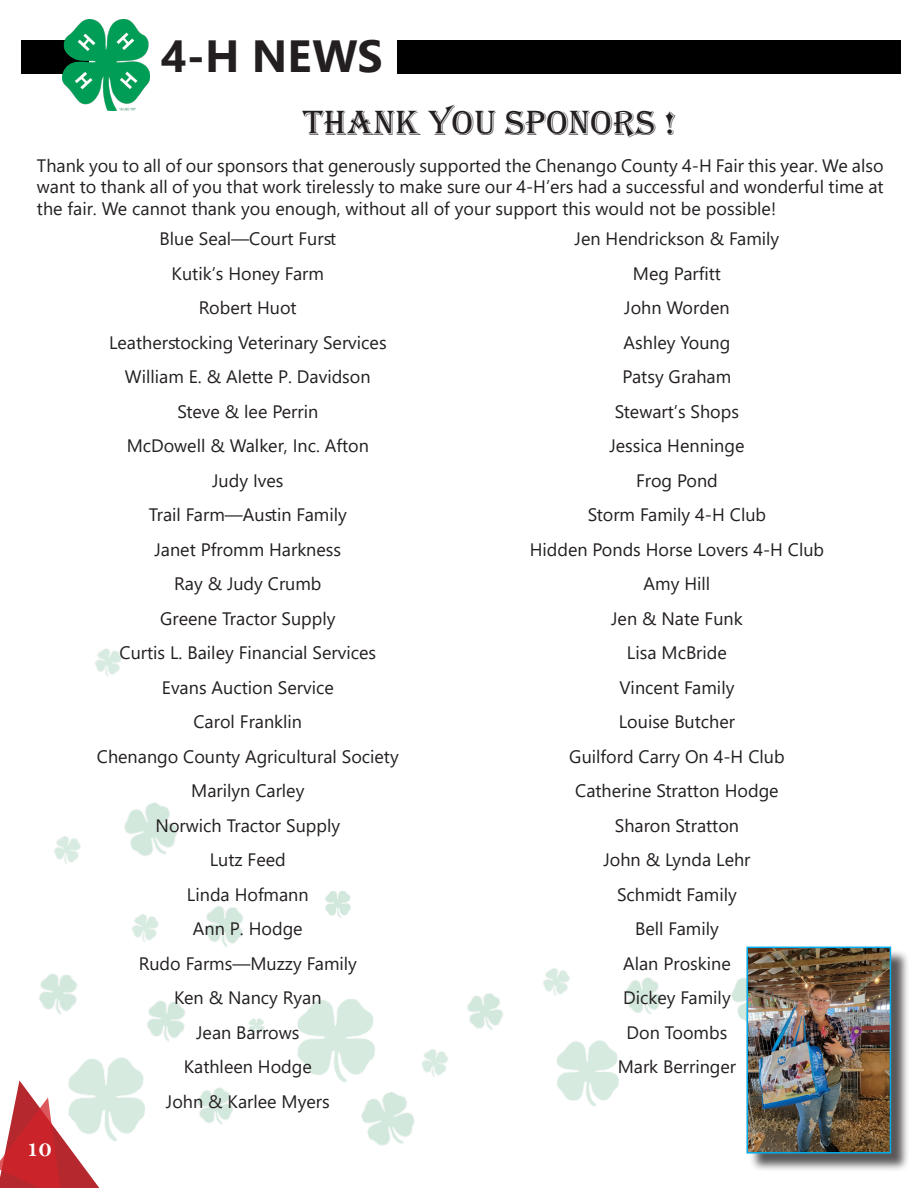
<style>
.page{position:relative;width:918px;height:1188px;background:#fff}
.page>*{position:absolute;margin:0;border:0;box-sizing:border-box;transform-origin:0 0}
.t1{font:700 45px "Segoe UI";color:#231f20}
.t2{font:36px "Algerian";color:#231f20}
.t3{font:24px "Bell MT Bold";color:#fff}
.t4{font:18px/21.6px "Segoe UI";color:#231f20;text-align:justify}
</style>
<div class="page">
<img style="left:39px;top:974px;width:38px;height:41px">
<img style="left:53px;top:836px;width:28px;height:28px">
<img style="left:557px;top:1041px;width:62px;height:66px">
<img style="left:69px;top:1057px;width:76px;height:84px">
<img style="left:297px;top:999px;width:78px;height:84px">
<img style="left:147px;top:1001px;width:38px;height:41px">
<img style="left:421px;top:1049px;width:27px;height:28px">
<img style="left:205px;top:906px;width:38px;height:41px">
<img style="left:131px;top:914px;width:28px;height:28px">
<img style="left:94px;top:648px;width:28px;height:29px">
<img style="left:543px;top:968px;width:27px;height:28px">
<img style="left:197px;top:1087px;width:36px;height:38px">
<img style="left:626px;top:977px;width:36px;height:38px">
<img style="left:467px;top:993px;width:36px;height:37px">
<img style="left:249px;top:1018px;width:15px;height:16px">
<img style="left:731px;top:978px;width:15px;height:44px">
<img style="left:124px;top:802px;width:53px;height:54px">
<img style="left:361px;top:1092px;width:54px;height:54px">
<img style="left:325px;top:891px;width:26px;height:27px">
<svg style="left:0;top:1080px;width:105px;height:108px"></svg>
<div style="left:398px;top:41px;width:503px;height:33px;background:#000"></div>
<div style="left:21px;top:40px;width:68px;height:33px;background:#000"></div>
<img style="left:63px;top:19px;width:87px;height:91px">
<div style="left:749px;top:949px;width:161px;height:223px;background:#231f20;opacity:.75"></div>
<img style="left:749px;top:950px;width:139px;height:201px">
<div style="left:746px;top:947px;width:145px;height:207px;border:2px solid #00aeef"></div>
<p class="t1" style="left:161px;top:13px;width:223px">4-H NEWS</p>
<p class="t2" style="left:303px;top:103px;width:375px">THANK YOU SPONORS !</p>
<p class="t4" style="left:37px;top:153px;width:848px">Thank you to all of our sponsors that generously supported the Chenango County 4-H Fair this year. We also want to thank all of you that work tirelessly to make sure our 4-H’ers had a successful and wonderful time at the fair. We cannot thank you enough, without all of your support this would not be possible!</p>
<p class="t4" style="left:160px;top:226px;width:178px">Blue Seal—Court Furst</p>
<p class="t4" style="left:172px;top:261px;width:154px">Kutik’s Honey Farm</p>
<p class="t4" style="left:199px;top:295px;width:99px">Robert Huot</p>
<p class="t4" style="left:109px;top:330px;width:279px">Leatherstocking Veterinary Services</p>
<p class="t4" style="left:125px;top:364px;width:247px">William E. &amp; Alette P. Davidson</p>
<p class="t4" style="left:177px;top:399px;width:142px">Steve &amp; lee Perrin</p>
<p class="t4" style="left:127px;top:433px;width:244px">McDowell &amp; Walker, Inc. Afton</p>
<p class="t4" style="left:212px;top:468px;width:73px">Judy Ives</p>
<p class="t4" style="left:149px;top:502px;width:199px">Trail Farm—Austin Family</p>
<p class="t4" style="left:154px;top:537px;width:188px">Janet Pfromm Harkness</p>
<p class="t4" style="left:174px;top:571px;width:149px">Ray &amp; Judy Crumb</p>
<p class="t4" style="left:160px;top:606px;width:177px">Greene Tractor Supply</p>
<p class="t4" style="left:120px;top:640px;width:258px">Curtis L. Bailey Financial Services</p>
<p class="t4" style="left:162px;top:675px;width:173px">Evans Auction Service</p>
<p class="t4" style="left:194px;top:709px;width:110px">Carol Franklin</p>
<p class="t4" style="left:97px;top:744px;width:303px">Chenango County Agricultural Society</p>
<p class="t4" style="left:191px;top:778px;width:115px">Marilyn Carley</p>
<p class="t4" style="left:156px;top:813px;width:186px">Norwich Tractor Supply</p>
<p class="t4" style="left:210px;top:847px;width:78px">Lutz Feed</p>
<p class="t4" style="left:187px;top:882px;width:123px">Linda Hofmann</p>
<p class="t4" style="left:193px;top:916px;width:111px">Ann P. Hodge</p>
<p class="t4" style="left:139px;top:951px;width:220px">Rudo Farms—Muzzy Family</p>
<p class="t4" style="left:174px;top:985px;width:149px">Ken &amp; Nancy Ryan</p>
<p class="t4" style="left:196px;top:1020px;width:105px">Jean Barrows</p>
<p class="t4" style="left:184px;top:1054px;width:130px">Kathleen Hodge</p>
<p class="t4" style="left:166px;top:1089px;width:165px">John &amp; Karlee Myers</p>
<p class="t4" style="left:575px;top:226px;width:206px">Jen Hendrickson &amp; Family</p>
<p class="t4" style="left:633px;top:261px;width:90px">Meg Parfitt</p>
<p class="t4" style="left:624px;top:295px;width:107px">John Worden</p>
<p class="t4" style="left:624px;top:330px;width:108px">Ashley Young</p>
<p class="t4" style="left:623px;top:364px;width:110px">Patsy Graham</p>
<p class="t4" style="left:615px;top:399px;width:126px">Stewart’s Shops</p>
<p class="t4" style="left:609px;top:433px;width:136px">Jessica Henninge</p>
<p class="t4" style="left:636px;top:468px;width:83px">Frog Pond</p>
<p class="t4" style="left:588px;top:502px;width:180px">Storm Family 4-H Club</p>
<p class="t4" style="left:530px;top:537px;width:296px">Hidden Ponds Horse Lovers 4-H Club</p>
<p class="t4" style="left:644px;top:571px;width:68px">Amy Hill</p>
<p class="t4" style="left:611px;top:606px;width:133px">Jen &amp; Nate Funk</p>
<p class="t4" style="left:627px;top:640px;width:101px">Lisa McBride</p>
<p class="t4" style="left:619px;top:675px;width:116px">Vincent Family</p>
<p class="t4" style="left:619px;top:709px;width:118px">Louise Butcher</p>
<p class="t4" style="left:569px;top:744px;width:217px">Guilford Carry On 4-H Club</p>
<p class="t4" style="left:575px;top:778px;width:205px">Catherine Stratton Hodge</p>
<p class="t4" style="left:615px;top:813px;width:126px">Sharon Stratton</p>
<p class="t4" style="left:603px;top:847px;width:149px">John &amp; Lynda Lehr</p>
<p class="t4" style="left:617px;top:882px;width:121px">Schmidt Family</p>
<p class="t4" style="left:635px;top:916px;width:85px">Bell Family</p>
<p class="t4" style="left:623px;top:951px;width:109px">Alan Proskine</p>
<p class="t4" style="left:623px;top:985px;width:109px">Dickey Family</p>
<p class="t4" style="left:627px;top:1020px;width:102px">Don Toombs</p>
<p class="t4" style="left:618px;top:1054px;width:120px">Mark Berringer</p>
<h3 class="t3" style="left:26px;top:1134px;width:27px">10</h3>
</div>
